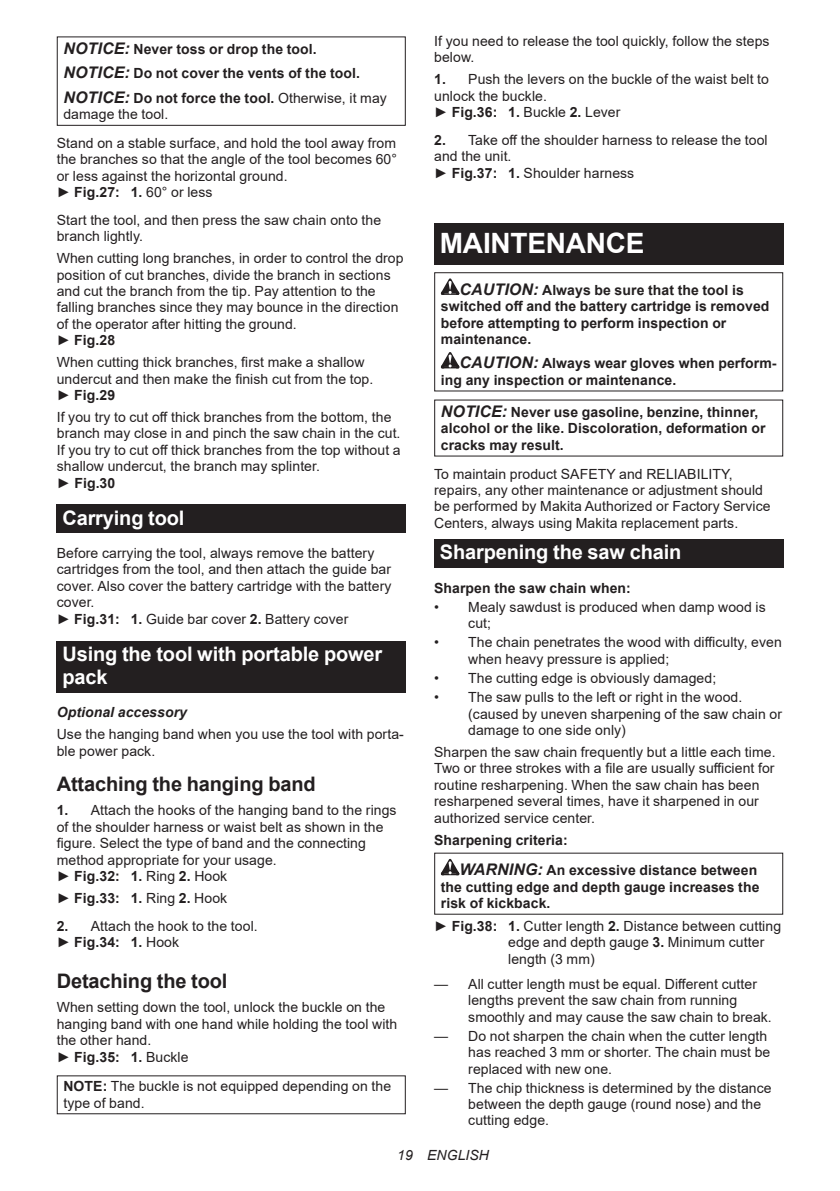
<style>
.page{position:relative;width:840px;height:1191px;background:#fff}
.page>*{position:absolute;margin:0;border:0;box-sizing:border-box;transform-origin:0 0}
.t1{font:700 28px "Arial";letter-spacing:-.01em;color:#fff}
.t2{font:700 20px/23.4px "Arial";letter-spacing:-.01em;color:#fff}
.t3{font:700 20px "Arial";letter-spacing:-.01em;color:#231f20}
.t4{font:14px/16.4px "Arial";letter-spacing:.005em;color:#231f20}
.t5{font:700 14px/16.4px "Arial";letter-spacing:.005em;color:#231f20}
.t6{font:italic 700 14px "Arial";letter-spacing:.005em;color:#231f20}
.t7{font:italic 14px "Arial";letter-spacing:.005em;color:#231f20}
.s1{font-style:italic;font-size:16px}
.s2{font-weight:400}
.s3{font-weight:700}
</style>
<div class="page">
<div style="left:57px;top:36px;width:348px;height:90px;border:1px solid #231f20"></div>
<div style="left:57px;top:504px;width:348px;height:29px;background:#231f20"></div>
<div style="left:57px;top:640px;width:348px;height:52px;background:#231f20"></div>
<div style="left:434px;top:223px;width:348px;height:41px;background:#231f20"></div>
<svg style="left:440px;top:278px;width:19px;height:17px"></svg>
<svg style="left:440px;top:352px;width:19px;height:16px"></svg>
<div style="left:434px;top:272px;width:348px;height:119px;border:1px solid #231f20"></div>
<div style="left:434px;top:539px;width:348px;height:28px;background:#231f20"></div>
<svg style="left:440px;top:859px;width:19px;height:16px"></svg>
<p class="t5" style="left:63px;top:37px;width:325px;line-height:24.4px"><span class="s1">NOTICE:</span> Never toss or drop the tool.<br><span class="s1">NOTICE:</span> Do not cover the vents of the tool.<br><span class="s1">NOTICE:</span> Do not force the tool. <span class="s2">Otherwise, it may</span></p>
<p class="t4" style="left:57px;top:100px;width:340px;line-height:28.8px;text-indent:7px">damage the tool.<br>Stand on a stable surface, and hold the tool away from</p>
<p class="t4" style="left:57px;top:151px;width:341px">the branches so that the angle of the tool becomes 60° or less against the horizontal ground.<br>► <span class="s3">Fig.27: 1.</span> 60° or less</p>
<p class="t4" style="left:57px;top:211px;width:326px">Start the tool, and then press the saw chain onto the branch lightly.</p>
<p class="t4" style="left:57px;top:250px;width:348px">When cutting long branches, in order to control the drop position of cut branches, divide the branch in sections and cut the branch from the tip. Pay attention to the falling branches since they may bounce in the direction of the operator after hitting the ground.<br>► <span class="s3">Fig.28</span></p>
<p class="t4" style="left:57px;top:354px;width:318px">When cutting thick branches, first make a shallow undercut and then make the finish cut from the top. ► <span class="s3">Fig.29</span></p>
<p class="t4" style="left:57px;top:409px;width:345px">If you try to cut off thick branches from the bottom, the branch may close in and pinch the saw chain in the cut.<br>If you try to cut off thick branches from the top without a shallow undercut, the branch may splinter.<br>► <span class="s3">Fig.30</span></p>
<h2 class="t2" style="left:62px;top:506px;width:123px">Carrying tool</h2>
<p class="t4" style="left:57px;top:545px;width:336px">Before carrying the tool, always remove the battery cartridges from the tool, and then attach the guide bar cover. Also cover the battery cartridge with the battery cover.<br>► <span class="s3">Fig.31: 1.</span> Guide bar cover <span class="s3">2.</span> Battery cover</p>
<h2 class="t2" style="left:62px;top:642px;width:321px">Using the tool with portable power pack</h2>
<p class="t6" style="left:57px;top:703px;width:132px">Optional accessory</p>
<p class="t4" style="left:57px;top:726px;width:348px">Use the hanging band when you use the tool with porta&shy;ble power pack.</p>
<h2 class="t3" style="left:57px;top:769px;width:260px">Attaching the hanging band</h2>
<p class="t4" style="left:57px;top:802px;width:341px"><span class="s3">1.</span> Attach the hooks of the hanging band to the rings of the shoulder harness or waist belt as shown in the figure. Select the type of band and the connecting method appropriate for your usage.<br>► <span class="s3">Fig.32: 1.</span> Ring <span class="s3">2.</span> Hook</p>
<p class="t5" style="left:57px;top:890px;width:172px"><span class="s2">►</span> Fig.33: 1. <span class="s2">Ring</span> 2. <span class="s2">Hook</span></p>
<p class="t4" style="left:57px;top:917px;width:202px"><span class="s3">2.</span> Attach the hook to the tool. ► <span class="s3">Fig.34: 1.</span> Hook</p>
<h2 class="t3" style="left:57px;top:966px;width:172px">Detaching the tool</h2>
<p class="t4" style="left:57px;top:999px;width:342px">When setting down the tool, unlock the buckle on the hanging band with one hand while holding the tool with the other hand.<br>► <span class="s3">Fig.35: 1.</span> Buckle</p>
<p class="t4" style="left:63px;top:1078px;width:329px"><span class="s3">NOTE:</span> The buckle is not equipped depending on the type of band.</p>
<p class="t4" style="left:434px;top:33px;width:337px">If you need to release the tool quickly, follow the steps below.</p>
<p class="t4" style="left:434px;top:71px;width:336px"><span class="s3">1.</span> Push the levers on the buckle of the waist belt to unlock the buckle.<br>► <span class="s3">Fig.36: 1.</span> Buckle <span class="s3">2.</span> Lever</p>
<p class="t4" style="left:434px;top:132px;width:335px"><span class="s3">2.</span> Take off the shoulder harness to release the tool and the unit.<br>► <span class="s3">Fig.37: 1.</span> Shoulder harness</p>
<h1 class="t1" style="left:439px;top:223px;width:206px">MAINTENANCE</h1>
<p class="t5" style="left:440px;top:282px;width:330px;text-indent:19px"><span class="s1">CAUTION:</span> Always be sure that the tool is switched off and the battery cartridge is removed before attempting to perform inspection or maintenance.</p>
<p class="t5" style="left:440px;top:355px;width:337px;text-indent:19px"><span class="s1">CAUTION:</span> Always wear gloves when perform&shy;ing any inspection or maintenance.</p>
<p class="t5" style="left:440px;top:404px;width:326px"><span class="s1">NOTICE:</span> Never use gasoline, benzine, thinner, alcohol or the like. Discoloration, deformation or cracks may result.</p>
<p class="t4" style="left:434px;top:465px;width:338px">To maintain product SAFETY and RELIABILITY, repairs, any other maintenance or adjustment should be performed by Makita Authorized or Factory Service Centers, always using Makita replacement parts.</p>
<h2 class="t2" style="left:439px;top:540px;width:243px">Sharpening the saw chain</h2>
<p class="t5" style="left:434px;top:579px;width:198px">Sharpen the saw chain when:</p>
<p class="t4" style="left:468px;top:598px;width:299px;text-indent:-34px">• Mealy sawdust is produced when damp wood is cut;</p>
<p class="t4" style="left:468px;top:634px;width:315px;text-indent:-34px">• The chain penetrates the wood with difficulty, even when heavy pressure is applied;</p>
<p class="t4" style="left:434px;top:669px;width:283px">• The cutting edge is obviously damaged;</p>
<p class="t4" style="left:468px;top:689px;width:315px;text-indent:-34px">• The saw pulls to the left or right in the wood. (caused by uneven sharpening of the saw chain or damage to one side only)</p>
<p class="t4" style="left:434px;top:743px;width:343px">Sharpen the saw chain frequently but a little each time.<br>Two or three strokes with a file are usually sufficient for routine resharpening. When the saw chain has been resharpened several times, have it sharpened in our authorized service center.</p>
<p class="t5" style="left:459px;top:824px;width:299px;line-height:30.6px;text-indent:-25px">Sharpening criteria:<br><span class="s1">WARNING:</span> An excessive distance between</p>
<p class="t5" style="left:440px;top:878px;width:320px">the cutting edge and depth gauge increases the risk of kickback.</p>
<p class="t4" style="left:508px;top:918px;width:274px;text-indent:-74px">► <span class="s3">Fig.38: 1.</span> Cutter length <span class="s3">2.</span> Distance between cutting edge and depth gauge <span class="s3">3.</span> Minimum cutter length (3 mm)</p>
<p class="t4" style="left:468px;top:975px;width:305px;text-indent:-34px">— All cutter length must be equal. Different cutter lengths prevent the saw chain from running smoothly and may cause the saw chain to break.</p>
<p class="t4" style="left:468px;top:1027px;width:303px;text-indent:-34px">— Do not sharpen the chain when the cutter length has reached 3 mm or shorter. The chain must be replaced with new one.</p>
<p class="t4" style="left:468px;top:1079px;width:305px;text-indent:-34px">— The chip thickness is determined by the distance between the depth gauge (round nose) and the cutting edge.</p>
<p class="t7" style="left:397px;top:1146px;width:93px">19 ENGLISH</p>
</div>
